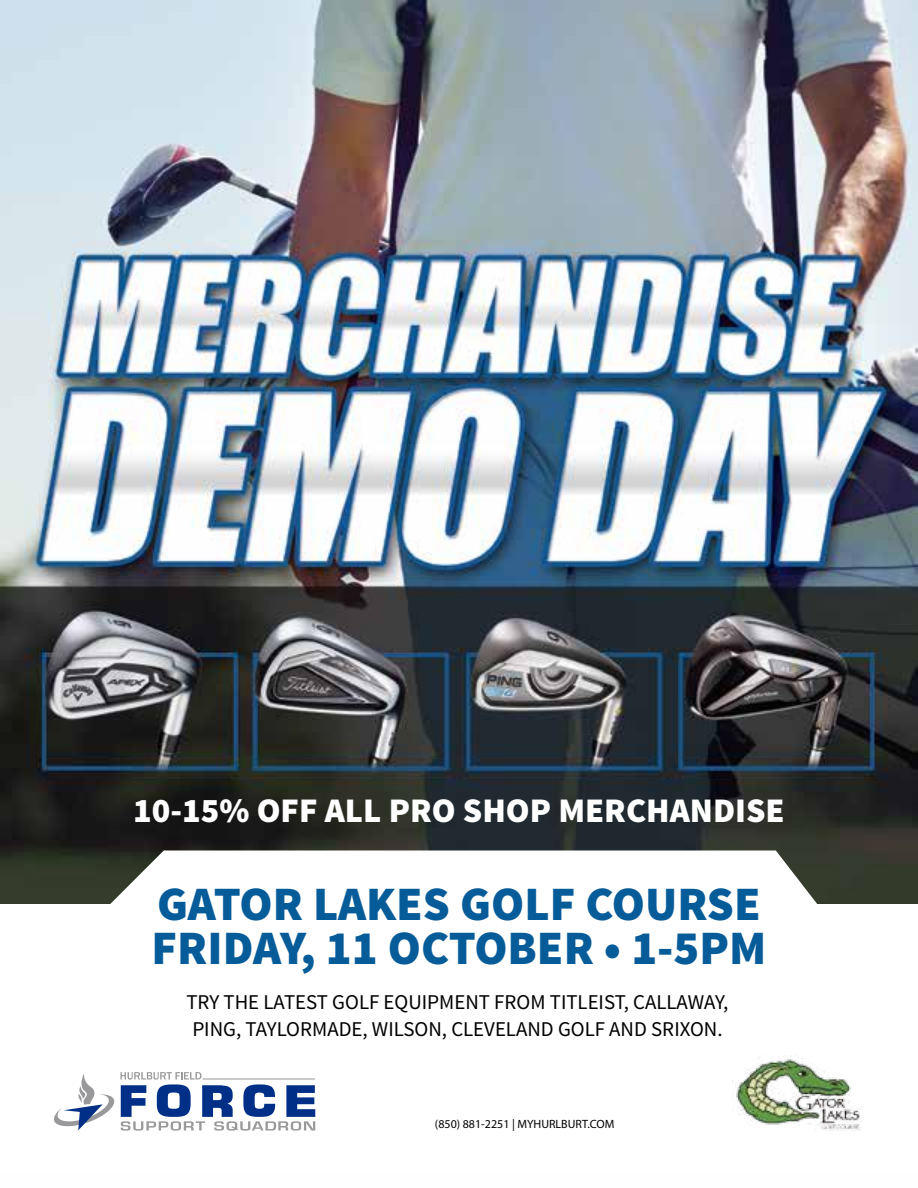
<style>
.page{position:relative;width:918px;height:1188px;background:#fff}
.page>*{position:absolute;margin:0;border:0;box-sizing:border-box;transform-origin:0 0}
.t1{font:900 48px/44.1px "Source Sans Pro";color:#065b99}
.t2{font:900 34.5px "Source Sans Pro";color:#fff}
.t3{font:21px/27px "Source Sans Pro";color:#000}
.t4{font:12px "Myriad Pro";color:#000}
</style>
<div class="page">
<img style="left:0;top:0;width:918px;height:904px">
<svg style="left:108px;top:850px;width:711px;height:54px"></svg>
<svg style="left:54px;top:1072px;width:261px;height:58px"></svg>
<img style="left:732px;top:1057px;width:130px;height:73px">
<h2 class="t2" style="left:133px;top:788px;width:653px">10-15% OFF ALL PRO SHOP MERCHANDISE</h2>
<h1 class="t1" style="left:152px;top:884px;width:616px">GATOR LAKES GOLF COURSE<br>FRIDAY, 11 OCTOBER • 1-5PM</h1>
<p class="t3" style="left:186px;top:989px;width:544px">TRY THE LATEST GOLF EQUIPMENT FROM TITLEIST, CALLAWAY,<br>PING, TAYLORMADE, WILSON, CLEVELAND GOLF AND SRIXON.</p>
<p class="t4" style="left:435px;top:1117px;width:181px">(850) 881-2251 | MYHURLBURT.COM</p>
</div>
